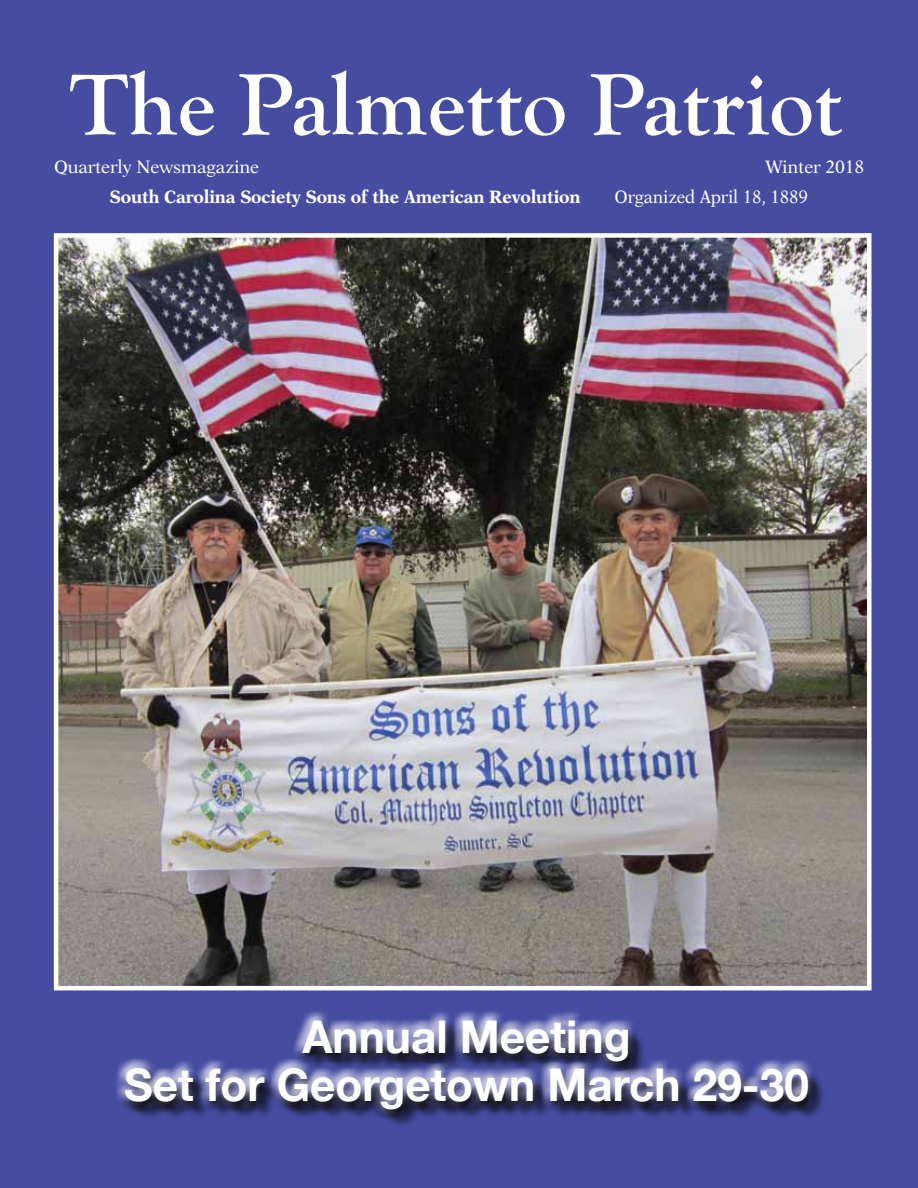
<style>
.page{position:relative;width:918px;height:1188px;background:#464da1}
.page>*{position:absolute;margin:0;border:0;box-sizing:border-box;transform-origin:0 0}
.t1{font:700 90px "Goudy Old Style T";color:#fff}
.t2{font:700 45px/48px "Helvetica Neue";color:#fff;text-align:center}
.t3{font:700 18px "New Aster LT Std";letter-spacing:-.01em;color:#fff;scale:.95 1}
.t4{font:18px "New Aster LT Std";letter-spacing:-.01em;color:#fff}
.t5{font:18px "New Aster LT Std";letter-spacing:-.01em;color:#fff;scale:.95 1}
</style>
<div class="page">
<div style="left:114px;top:1011px;width:700px;height:102px;background:#fff;opacity:.75"></div>
<div style="left:118px;top:1014px;width:701px;height:107px;background:#000;opacity:.75"></div>
<img style="left:59px;top:238px;width:808px;height:747px">
<div style="left:54px;top:233px;width:818px;height:757px;border:4px solid #fff"></div>
<h1 class="t1" style="left:70px;top:54px;width:774px">The Palmetto Patriot</h1>
<p class="t4" style="left:54px;top:156px;width:207px">Quarterly Newsmagazine</p>
<p class="t4" style="left:765px;top:156px;width:101px">Winter 2018</p>
<p class="t3" style="left:110px;top:186px;width:497px">South Carolina Society Sons of the American Revolution</p>
<p class="t5" style="left:615px;top:186px;width:205px">Organized April 18, 1889</p>
<h2 class="t2" style="left:124px;top:1015px;width:686px">Annual Meeting<br>Set for Georgetown March 29-30</h2>
</div>
